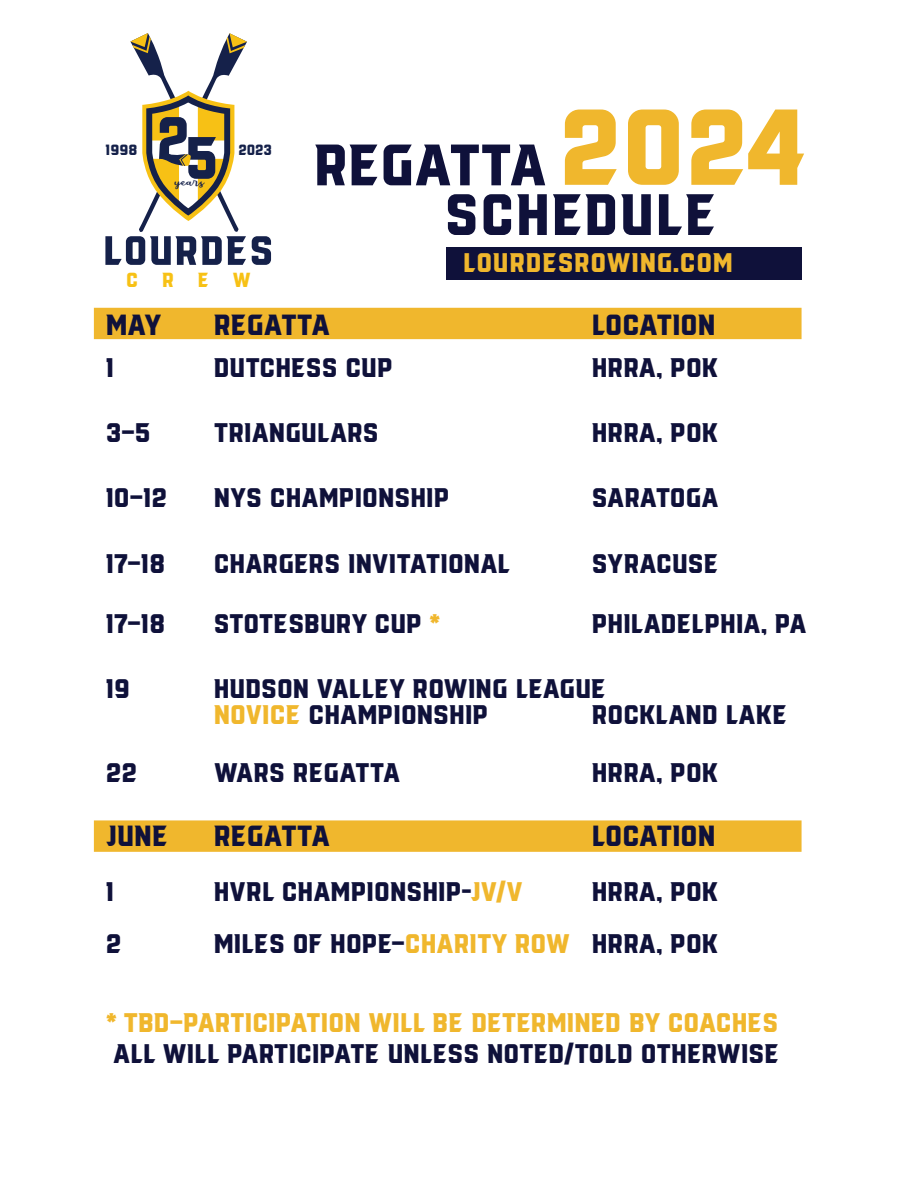
<style>
.page{position:relative;width:900px;height:1200px;background:#fff}
.page>*{position:absolute;margin:0;border:0;box-sizing:border-box;transform-origin:0 0}
.t1{font:69.6px "Redzone Classic";color:#15214a;scale:.96 1}
.t2{font:34.05px "Redzone Classic";letter-spacing:-.01em;color:#0f113a}
.t3{font:31.35px/26.1px "Redzone Classic";color:#0f113a}
.t4{font:31.35px "Redzone Classic";color:#f0b72d}
.t5{font:31.35px "Redzone Classic";letter-spacing:.02em;color:#f0b72d}
.t6{font:31.35px "Redzone Classic";letter-spacing:-.02em;color:#0f113a}
.t7{font:23.7px "Redzone Classic";color:#f7c115}
.t8{font:17.4px "Redzone Classic";color:#15214a}
.t9{font:12.3px "a Amazing Mother";letter-spacing:.03em;color:#15214a}
.s1{color:#f0b72d}
</style>
<div class="page">
<div style="left:94px;top:820px;width:708px;height:32px;background:#f0b72d"></div>
<div style="left:94px;top:308px;width:708px;height:31px;background:#f0b72d"></div>
<svg style="left:105px;top:33px;width:166px;height:232px"></svg>
<svg style="left:448px;top:194px;width:266px;height:41px"></svg>
<svg style="left:315px;top:145px;width:230px;height:40px"></svg>
<div style="left:446px;top:247px;width:356px;height:32px;background:#0f113a"></div>
<svg style="left:565px;top:110px;width:239px;height:75px"></svg>
<p class="t8" style="left:105px;top:141px;width:34px">1998</p>
<h1 class="t1" style="left:185px;top:123px;width:37px">5</h1>
<p class="t9" style="left:174px;top:174px;width:31px">years</p>
<p class="t8" style="left:238px;top:141px;width:35px">2023</p>
<p class="t5" style="left:463px;top:247px;width:271px">LOURDESROWING.COM</p>
<p class="t7" style="left:126px;top:268px;width:126px">C R E W</p>
<p class="t2" style="left:106px;top:308px;width:58px">MAY</p>
<p class="t2" style="left:214px;top:308px;width:118px">REGATTA</p>
<p class="t2" style="left:592px;top:308px;width:125px">LOCATION</p>
<p class="t3" style="left:106px;top:354px;width:10px">1</p>
<p class="t3" style="left:214px;top:354px;width:181px">DUTCHESS CUP</p>
<p class="t3" style="left:592px;top:354px;width:128px">HRRA, POK</p>
<p class="t3" style="left:106px;top:420px;width:47px">3–5</p>
<p class="t3" style="left:214px;top:420px;width:167px">TRIANGULARS</p>
<p class="t3" style="left:592px;top:420px;width:128px">HRRA, POK</p>
<p class="t3" style="left:106px;top:485px;width:63px">10–12</p>
<p class="t3" style="left:214px;top:485px;width:237px">NYS CHAMPIONSHIP</p>
<p class="t6" style="left:592px;top:482px;width:129px">SARATOGA</p>
<p class="t3" style="left:106px;top:550px;width:61px">17–18</p>
<p class="t3" style="left:214px;top:550px;width:298px">CHARGERS INVITATIONAL</p>
<p class="t3" style="left:592px;top:550px;width:129px">SYRACUSE</p>
<p class="t3" style="left:106px;top:610px;width:61px">17–18</p>
<p class="t3" style="left:214px;top:610px;width:228px">STOTESBURY CUP <span class="s1">*</span></p>
<p class="t3" style="left:592px;top:610px;width:217px">PHILADELPHIA, PA</p>
<p class="t3" style="left:106px;top:676px;width:26px">19</p>
<p class="t3" style="left:214px;top:676px;width:394px">HUDSON VALLEY ROWING LEAGUE<br><span class="s1">NOVICE</span> CHAMPIONSHIP</p>
<p class="t3" style="left:592px;top:702px;width:197px">ROCKLAND LAKE</p>
<p class="t3" style="left:106px;top:759px;width:33px">22</p>
<p class="t3" style="left:214px;top:759px;width:188px">WARS REGATTA</p>
<p class="t3" style="left:592px;top:759px;width:128px">HRRA, POK</p>
<p class="t2" style="left:106px;top:819px;width:64px">JUNE</p>
<p class="t2" style="left:214px;top:819px;width:118px">REGATTA</p>
<p class="t2" style="left:592px;top:819px;width:125px">LOCATION</p>
<p class="t3" style="left:106px;top:879px;width:10px">1</p>
<p class="t3" style="left:214px;top:879px;width:311px">HVRL CHAMPIONSHIP-<span class="s1">JV/V</span></p>
<p class="t3" style="left:592px;top:879px;width:128px">HRRA, POK</p>
<p class="t3" style="left:106px;top:931px;width:17px">2</p>
<p class="t3" style="left:214px;top:931px;width:506px">MILES OF HOPE–<span class="s1">CHARITY ROW</span> HRRA, POK</p>
<p class="t4" style="left:106px;top:1007px;width:674px">* TBD–PARTICIPATION WILL BE DETERMINED BY COACHES</p>
<p class="t3" style="left:113px;top:1041px;width:668px">ALL WILL PARTICIPATE UNLESS NOTED/TOLD OTHERWISE</p>
</div>
